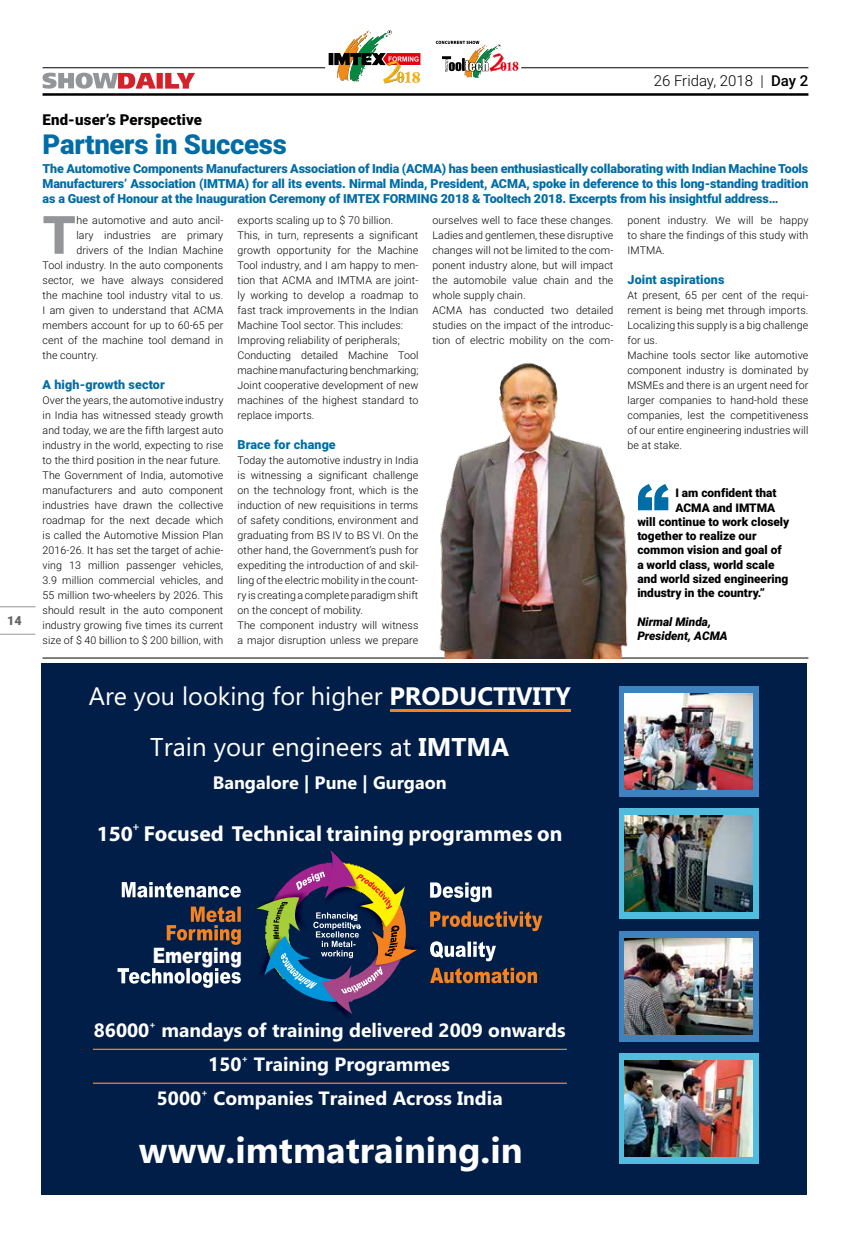
<style>
.page{position:relative;width:851px;height:1241px;background:#fff}
.page>*{position:absolute;margin:0;border:0;box-sizing:border-box;transform-origin:0 0}
.t1{font:900 52.88px "Roboto";color:#939598}
.t2{font:700 36.25px "Ebrima";color:#fff}
.t3{font:900 27.5px "Roboto";letter-spacing:-.01em;color:#006da6}
.t4{font:25.75px "Ebrima";color:#fff}
.t5{font:25.25px "Ebrima";color:#fff}
.t6{font:700 21.75px "Myriad Pro";color:#fff}
.t7{font:900 21.25px "Arial";color:#fff;scale:.81 1}
.t8{font:700 19.25px "Ebrima";color:#fff}
.t9{font:700 18px "Ebrima";color:#fff}
.t10{font:900 15px "Roboto";letter-spacing:.01em;color:#000}
.t11{font:300 15px "Roboto";color:#000}
.t12{font:900 12.5px/15px "Roboto";letter-spacing:-.01em;color:#006da6;text-align:justify}
.t13{font:900 12.5px "Roboto";letter-spacing:.01em;color:#006da6}
.t14{font:900 12.5px "Roboto";color:#636466}
.t15{font:900 11.88px "Roboto";color:#000}
.t16{font:italic 900 11.88px/14.2px "Roboto";color:#000}
.t17{font:700 10.88px "Myriad Pro";color:#fff}
.t18{font:300 10.62px/15px "Roboto";letter-spacing:.01em;color:#000}
.t19{font:700 9.62px "Ebrima";color:#fff}
.s1{font-weight:500}
.s2{font-weight:700}
</style>
<div class="page">
<hr style="left:0;top:606px;width:35px;height:1px;background:#939598">
<hr style="left:0;top:633px;width:35px;height:1px;background:#939598">
<hr style="left:43px;top:93px;width:765px;height:3px;background:#000">
<svg style="left:43px;top:73px;width:152px;height:16px"></svg>
<hr style="left:521px;top:67px;width:287px;height:1px;background:#000">
<hr style="left:43px;top:67px;width:282px;height:1px;background:#000">
<svg style="left:328px;top:30px;width:92px;height:53px"></svg>
<svg style="left:435px;top:41px;width:83px;height:37px"></svg>
<hr style="left:43px;top:657px;width:765px;height:1px;background:#000">
<div style="left:41px;top:662px;width:765px;height:532px;background:#001e48"></div>
<hr style="left:390px;top:709px;width:180px;height:3px;background:#f58220">
<svg style="left:430px;top:911px;width:112px;height:20px"></svg>
<svg style="left:430px;top:941px;width:66px;height:20px"></svg>
<svg style="left:430px;top:882px;width:61px;height:20px"></svg>
<svg style="left:430px;top:967px;width:107px;height:16px"></svg>
<img style="left:342px;top:1013px;width:10px;height:3px">
<svg style="left:167px;top:906px;width:74px;height:38px"></svg>
<svg style="left:122px;top:882px;width:119px;height:15px"></svg>
<svg style="left:117px;top:968px;width:124px;height:19px"></svg>
<hr style="left:93px;top:1048px;width:474px;height:1px;background:#f58220">
<hr style="left:93px;top:1082px;width:474px;height:1px;background:#f58220">
<svg style="left:256px;top:850px;width:161px;height:163px"></svg>
<div style="left:618px;top:931px;width:140px;height:109px;background:#3e83c0"></div>
<img style="left:624px;top:938px;width:128px;height:95px">
<div style="left:618px;top:1053px;width:140px;height:110px;background:#50bcde"></div>
<img style="left:624px;top:1060px;width:128px;height:96px">
<div style="left:618px;top:808px;width:140px;height:110px;background:#50bcde"></div>
<img style="left:624px;top:815px;width:128px;height:96px">
<div style="left:618px;top:686px;width:140px;height:110px;background:#3e83c0"></div>
<img style="left:624px;top:693px;width:128px;height:96px">
<svg style="left:638px;top:484px;width:30px;height:26px"></svg>
<img style="left:429px;top:363px;width:198px;height:295px">
<p class="t14" style="left:7px;top:612px;width:16px">14</p>
<h3 class="t11" style="left:653px;top:70px;width:156px">26 Friday, 2018 | <span class="s1">Day 2</span></h3>
<h3 class="t10" style="left:43px;top:109px;width:161px">End-user’s Perspective</h3>
<h3 class="t3" style="left:43px;top:125px;width:246px">Partners in Success</h3>
<p class="t12" style="left:43px;top:160px;width:767px">The Automotive Components Manufacturers Association of India (ACMA) has been enthusiastically collaborating with Indian Machine Tools Manufacturers’ Association (IMTMA) for all its events. Nirmal Minda, President, ACMA, spoke in deference to this long-standing tradition as a Guest of Honour at the Inauguration Ceremony of IMTEX FORMING 2018 &amp; Tooltech 2018. Excerpts from his insightful address…</p>
<h1 class="t1" style="left:43px;top:198px;width:35px">T</h1>
<p class="t18" style="left:76px;top:212px;width:148px">he automotive and auto ancil-</p>
<p class="t18" style="left:237px;top:212px;width:182px">exports scaling up to $ 70 billion.<br>This, in turn, represents a significant growth opportunity for the Machine Tool industry, and I am happy to men&shy;tion that ACMA and IMTMA are joint&shy;ly working to develop a roadmap to fast track improvements in the Indian Machine Tool sector. This includes:<br>Improving reliability of peripherals; Conducting detailed Machine Tool machine manufacturing benchmarking; Joint cooperative development of new machines of the highest standard to replace imports.</p>
<p class="t13" style="left:237px;top:435px;width:100px">Brace for change</p>
<p class="t18" style="left:237px;top:452px;width:182px">Today the automotive industry in India is witnessing a significant challenge on the technology front, which is the induction of new requisitions in terms of safety conditions, environment and graduating from BS IV to BS VI. On the other hand, the Government’s push for expediting the introduction of and skil&shy;ling of the electric mobility in the count&shy;ry is creating a complete paradigm shift on the concept of mobility.<br>The component industry will witness a major disruption unless we prepare</p>
<p class="t18" style="left:432px;top:212px;width:182px">ourselves well to face these changes.<br>Ladies and gentlemen, these disruptive changes will not be limited to the com&shy;ponent industry alone, but will impact the automobile value chain and the whole supply chain.<br>ACMA has conducted two detailed studies on the impact of the introduc&shy;tion of electric mobility on the com-</p>
<p class="t18" style="left:627px;top:212px;width:182px;text-align:justify">ponent industry. We will be happy to share the findings of this study with IMTMA.</p>
<p class="t18" style="left:76px;top:227px;width:148px">lary industries are primary</p>
<p class="t18" style="left:76px;top:242px;width:148px">drivers of the Indian Machine</p>
<p class="t18" style="left:43px;top:257px;width:182px">Tool industry. In the auto components</p>
<p class="t18" style="left:43px;top:272px;width:182px">sector, we have always considered</p>
<p class="t18" style="left:43px;top:287px;width:182px">the machine tool industry vital to us.</p>
<p class="t18" style="left:43px;top:302px;width:182px">I am given to understand that ACMA</p>
<p class="t18" style="left:43px;top:317px;width:182px">members account for up to 60-65 per</p>
<p class="t18" style="left:43px;top:332px;width:182px">cent of the machine tool demand in</p>
<p class="t18" style="left:43px;top:347px;width:57px">the country.</p>
<p class="t13" style="left:43px;top:375px;width:124px">A high-growth sector</p>
<p class="t18" style="left:43px;top:392px;width:182px">Over the years, the automotive industry in India has witnessed steady growth and today, we are the fifth largest auto industry in the world, expecting to rise to the third position in the near future.<br>The Government of India, automotive manufacturers and auto component industries have drawn the collective roadmap for the next decade which is called the Automotive Mission Plan 2016-26. It has set the target of achie&shy;ving 13 million passenger vehicles, 3.9 million commercial vehicles, and 55 million two-wheelers by 2026. This should result in the auto component industry growing five times its current size of $ 40 billion to $ 200 billion, with</p>
<p class="t13" style="left:627px;top:270px;width:98px">Joint aspirations</p>
<p class="t18" style="left:627px;top:287px;width:182px">At present, 65 per cent of the requi&shy;rement is being met through imports.<br>Localizing this supply is a big challenge for us.<br>Machine tools sector like automotive component industry is dominated by<br>MSMEs and there is an urgent need for larger companies to hand-hold these companies, lest the competitiveness of our entire engineering industries will be at stake.</p>
<p class="t15" style="left:675px;top:484px;width:103px">I am confident that</p>
<p class="t15" style="left:675px;top:499px;width:101px">ACMA and IMTMA</p>
<p class="t15" style="left:637px;top:513px;width:153px">will continue to work closely</p>
<p class="t15" style="left:637px;top:527px;width:121px">together to realize our</p>
<p class="t15" style="left:637px;top:541px;width:146px">common vision and goal of</p>
<p class="t15" style="left:637px;top:556px;width:139px">a world class, world scale</p>
<p class="t15" style="left:637px;top:570px;width:152px">and world sized engineering</p>
<p class="t15" style="left:637px;top:584px;width:129px">industry in the country.”</p>
<p class="t16" style="left:637px;top:613px;width:92px">Nirmal Minda,<br>President, ACMA</p>
<h3 class="t5" style="left:89px;top:678px;width:483px">Are you looking for higher <span class="s2">PRODUCTIVITY</span></h3>
<h3 class="t4" style="left:150px;top:728px;width:360px">Train your engineers at <span class="s2">IMTMA</span></h3>
<h3 class="t9" style="left:213px;top:768px;width:235px">Bangalore | Pune | Gurgaon</h3>
<p class="t17" style="left:133px;top:819px;width:8px">+</p>
<h3 class="t6" style="left:97px;top:819px;width:467px">150 Focused Technical training programmes on</h3>
<h3 class="t7" style="left:153px;top:940px;width:111px">Emerging</h3>
<p class="t19" style="left:149px;top:1017px;width:8px">+</p>
<h3 class="t8" style="left:94px;top:1016px;width:473px">86000 mandays of training delivered 2009 onwards</h3>
<p class="t19" style="left:241px;top:1050px;width:8px">+</p>
<h3 class="t8" style="left:208px;top:1050px;width:243px">150 Training Programmes</h3>
<p class="t19" style="left:201px;top:1084px;width:8px">+</p>
<h3 class="t8" style="left:157px;top:1083px;width:347px">5000 Companies Trained Across India</h3>
<h2 class="t2" style="left:139px;top:1122px;width:385px">www.imtmatraining.in</h2>
</div>
